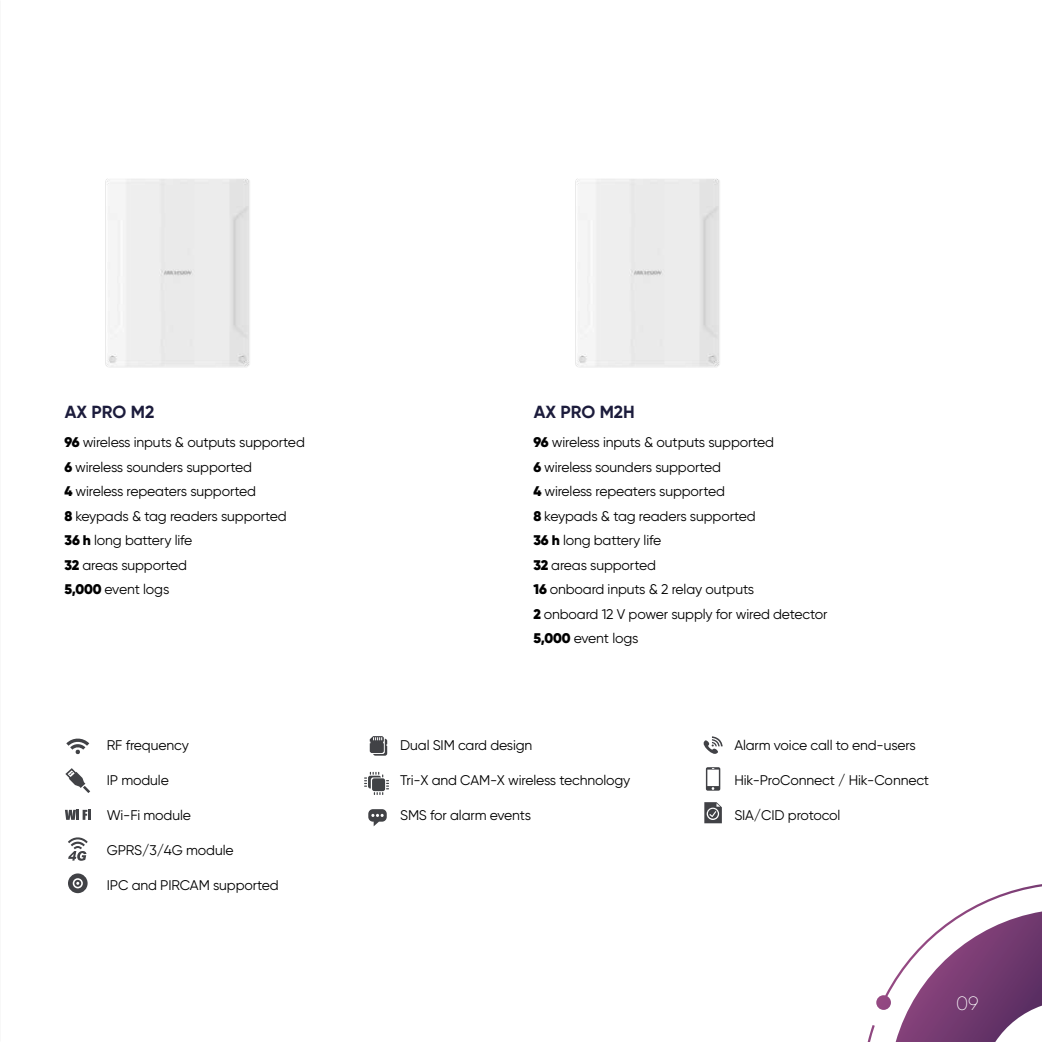
<style>
.page{position:relative;width:1042px;height:1042px;background:#fff}
.page>*{position:absolute;margin:0;border:0;box-sizing:border-box;transform-origin:0 0}
.t1{font:200 19.25px "Gilroy";color:#fff}
.t2{font:700 17.5px "Gilroy";color:#1c1c3c}
.t3{font:14px/24.5px "Gilroy";letter-spacing:-.01em;color:#000}
.s1{font-weight:900}
</style>
<div class="page">
<img style="left:105px;top:178px;width:145px;height:190px">
<img style="left:575px;top:178px;width:145px;height:190px">
<svg style="left:68px;top:837px;width:20px;height:24px"></svg>
<svg style="left:703px;top:736px;width:19px;height:18px"></svg>
<svg style="left:368px;top:809px;width:19px;height:17px"></svg>
<svg style="left:68px;top:873px;width:20px;height:20px"></svg>
<svg style="left:370px;top:736px;width:17px;height:19px"></svg>
<svg style="left:66px;top:738px;width:23px;height:16px"></svg>
<svg style="left:706px;top:767px;width:14px;height:23px"></svg>
<svg style="left:65px;top:810px;width:26px;height:10px"></svg>
<svg style="left:65px;top:768px;width:25px;height:25px"></svg>
<svg style="left:704px;top:802px;width:18px;height:21px"></svg>
<svg style="left:364px;top:772px;width:25px;height:23px"></svg>
<svg style="left:867px;top:884px;width:175px;height:158px"></svg>
<p class="t2" style="left:65px;top:400px;width:91px">AX PRO M2</p>
<p class="t2" style="left:534px;top:400px;width:103px">AX PRO M2H</p>
<p class="t3" style="left:64px;top:430px;width:242px"><span class="s1">96</span> wireless inputs &amp; outputs supported<br><span class="s1">6</span> wireless sounders supported<br><span class="s1">4</span> wireless repeaters supported<br><span class="s1">8</span> keypads &amp; tag readers supported<br><span class="s1">36 h</span> long battery life<br><span class="s1">32</span> areas supported<br><span class="s1">5,000</span> event logs</p>
<p class="t3" style="left:533px;top:430px;width:296px"><span class="s1">96</span> wireless inputs &amp; outputs supported<br><span class="s1">6</span> wireless sounders supported<br><span class="s1">4</span> wireless repeaters supported<br><span class="s1">8</span> keypads &amp; tag readers supported<br><span class="s1">36 h</span> long battery life<br><span class="s1">32</span> areas supported<br><span class="s1">16</span> onboard inputs &amp; 2 relay outputs<br><span class="s1">2</span> onboard 12 V power supply for wired detector<br><span class="s1">5,000</span> event logs</p>
<p class="t3" style="left:107px;top:732px;width:83px">RF frequency</p>
<p class="t3" style="left:107px;top:767px;width:63px">IP module</p>
<p class="t3" style="left:107px;top:802px;width:86px">Wi-Fi module</p>
<p class="t3" style="left:107px;top:837px;width:128px">GPRS/3/4G module</p>
<p class="t3" style="left:107px;top:872px;width:173px">IPC and PIRCAM supported</p>
<p class="t3" style="left:400px;top:732px;width:134px">Dual SIM card design</p>
<p class="t3" style="left:400px;top:767px;width:232px">Tri-X and CAM-X wireless technology</p>
<p class="t3" style="left:400px;top:802px;width:132px">SMS for alarm events</p>
<p class="t3" style="left:734px;top:732px;width:183px">Alarm voice call to end-users</p>
<p class="t3" style="left:734px;top:767px;width:196px">Hik-ProConnect / Hik-Connect</p>
<p class="t3" style="left:734px;top:802px;width:108px">SIA/CID protocol</p>
<h1 class="t1" style="left:956px;top:991px;width:24px">09</h1>
</div>
